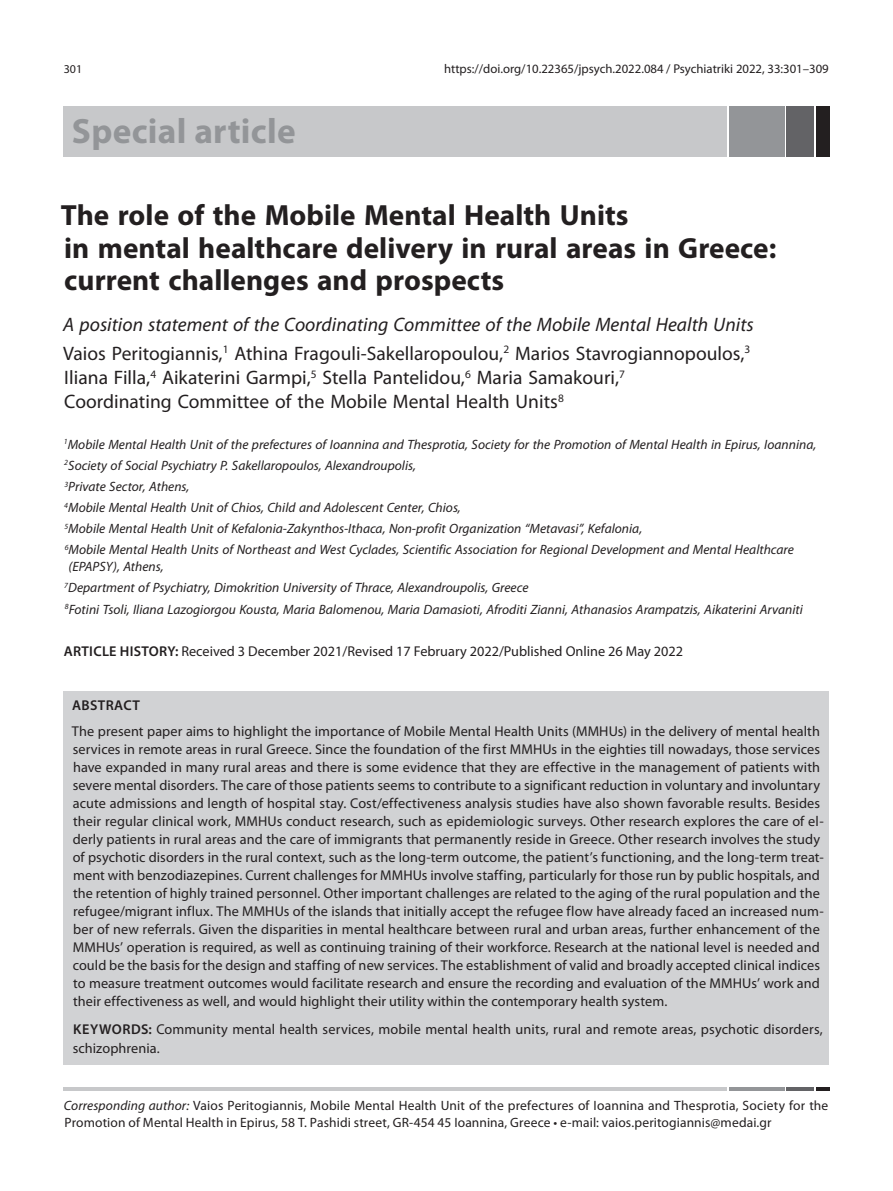
<style>
.page{position:relative;width:893px;height:1191px;background:#fff}
.page>*{position:absolute;margin:0;border:0;box-sizing:border-box;transform-origin:0 0}
.t1{font:700 35.25px "Myriad Pro";letter-spacing:.01em;color:#939598}
.t2{font:700 29.25px/32.2px "Myriad Pro";color:#231f20}
.t3{font:19.5px/28.5px "Myriad Pro";color:#231f20}
.t4{font:14.25px/18px "Myriad Pro";letter-spacing:.005em;color:#231f20}
.t5{font:600 14.25px "Myriad Pro";letter-spacing:.025em;color:#231f20}
.t6{font:italic 13.5px/21.1px "Myriad Pro";color:#231f20}
.t7{font:13.5px/16.8px "Myriad Pro";letter-spacing:.01em;color:#231f20}
.t8{font:12.75px "Myriad Pro";color:#231f20}
.t9{font:12px "Myriad Pro";color:#231f20}
.s1{font-style:italic}
.s2{font-weight:600}
</style>
<div class="page">
<div style="left:64px;top:106px;width:663px;height:51px;background:#c7c8ca"></div>
<div style="left:729px;top:106px;width:56px;height:51px;background:#939598"></div>
<div style="left:787px;top:106px;width:27px;height:51px;background:#636366"></div>
<div style="left:816px;top:106px;width:13px;height:51px;background:#231f20"></div>
<hr style="left:64px;top:1087px;width:663px;height:3px;background:#c7c8ca">
<hr style="left:729px;top:1087px;width:56px;height:3px;background:#939598">
<hr style="left:787px;top:1087px;width:27px;height:3px;background:#636366">
<svg style="left:816px;top:1087px;width:13px;height:3px"></svg>
<div style="left:64px;top:690px;width:765px;height:374px;background:#d1d2d4"></div>
<p class="t9" style="left:64px;top:62px;width:20px">301</p>
<p class="t8" style="left:444px;top:61px;width:386px">https://doi.org/10.22365/jpsych.2022.084 / Psychiatriki 2022, 33:301–309</p>
<h1 class="t1" style="left:72px;top:108px;width:225px">Special article</h1>
<h2 class="t2" style="left:61px;top:198px;width:717px">The role of the Mobile Mental Health Units<br>in mental healthcare delivery in rural areas in Greece: current challenges and prospects</h2>
<h3 class="t3" style="left:63px;top:310px;width:692px"><span class="s1">A position statement of the Coordinating Committee of the Mobile Mental Health Units<br></span>Vaios Peritogiannis,<sup>1</sup> Athina Fragouli-Sakellaropoulou,<sup>2</sup> Marios Stavrogiannopoulos,<sup>3</sup></h3>
<h3 class="t3" style="left:64px;top:365px;width:562px;line-height:24.3px">Iliana Filla,<sup>4</sup> Aikaterini Garmpi,<sup>5</sup> Stella Pantelidou,<sup>6</sup> Maria Samakouri,<sup>7<br></sup>Coordinating Committee of the Mobile Mental Health Units<sup>8</sup></h3>
<p class="t6" style="left:64px;top:433px;width:754px"><sup>1</sup>Mobile Mental Health Unit of the prefectures of Ioannina and Thesprotia, Society for the Promotion of Mental Health in Epirus, Ioannina, <sup>2</sup>Society of Social Psychiatry P. Sakellaropoulos, Alexandroupolis,<br><sup>3</sup>Private Sector, Athens,<br><sup>4</sup>Mobile Mental Health Unit of Chios, Child and Adolescent Center, Chios,<br><sup>5</sup>Mobile Mental Health Unit of Kefalonia-Zakynthos-Ithaca, Non-profit Organization “Metavasi”, Kefalonia,<br><sup>6</sup>Mobile Mental Health Units of Northeast and West Cyclades, Scientific Association for Regional Development and Mental Healthcare</p>
<p class="t6" style="left:64px;top:556px;width:740px;text-indent:4px">(EPAPSY), Athens,<br><sup>7</sup>Department of Psychiatry, Dimokrition University of Thrace, Alexandroupolis, Greece<br><sup>8</sup>Fotini Tsoli, Iliana Lazogiorgou Kousta, Maria Balomenou, Maria Damasioti, Afroditi Zianni, Athanasios Arampatzis, Aikaterini Arvaniti</p>
<p class="t4" style="left:64px;top:642px;width:621px"><span class="s2">ARTICLE HISTORY:</span> Received 3 December 2021/Revised 17 February 2022/Published Online 26 May 2022</p>
<p class="t5" style="left:72px;top:696px;width:69px">ABSTRACT</p>
<p class="t4" style="left:72px;top:722px;width:753px">The present paper aims to highlight the importance of Mobile Mental Health Units (MMHUs) in the delivery of mental health services in remote areas in rural Greece. Since the foundation of the first MMHUs in the eighties till nowadays, those services have expanded in many rural areas and there is some evidence that they are effective in the management of patients with severe mental disorders. The care of those patients seems to contribute to a significant reduction in voluntary and involuntary acute admissions and length of hospital stay. Cost/effectiveness analysis studies have also shown favorable results. Besides their regular clinical work, MMHUs conduct research, such as epidemiologic surveys. Other research explores the care of el&shy;derly patients in rural areas and the care of immigrants that permanently reside in Greece. Other research involves the study of psychotic disorders in the rural context, such as the long-term outcome, the patient’s functioning, and the long-term treat&shy;ment with benzodiazepines. Current challenges for MMHUs involve staffing, particularly for those run by public hospitals, and the retention of highly trained personnel. Other important challenges are related to the aging of the rural population and the refugee/migrant influx. The MMHUs of the islands that initially accept the refugee flow have already faced an increased num&shy;ber of new referrals. Given the disparities in mental healthcare between rural and urban areas, further enhancement of the MMHUs’ operation is required, as well as continuing training of their workforce. Research at the national level is needed and could be the basis for the design and staffing of new services. The establishment of valid and broadly accepted clinical indices to measure treatment outcomes would facilitate research and ensure the recording and evaluation of the MMHUs’ work and their effectiveness as well, and would highlight their utility within the contemporary health system.</p>
<p class="t4" style="left:73px;top:1019px;width:752px;line-height:19.2px"><span class="s2">KEYWORDS:</span> Community mental health services, mobile mental health units, rural and remote areas, psychotic disorders, schizophrenia.</p>
<p class="t7" style="left:64px;top:1097px;width:766px"><span class="s1">Corresponding author:</span> Vaios Peritogiannis, Mobile Mental Health Unit of the prefectures of Ioannina and Thesprotia, Society for the<br>Promotion of Mental Health in Epirus, 58 T. Pashidi street, GR-454 45 Ioannina, Greece • e-mail: vaios.peritogiannis@medai.gr</p>
</div>
